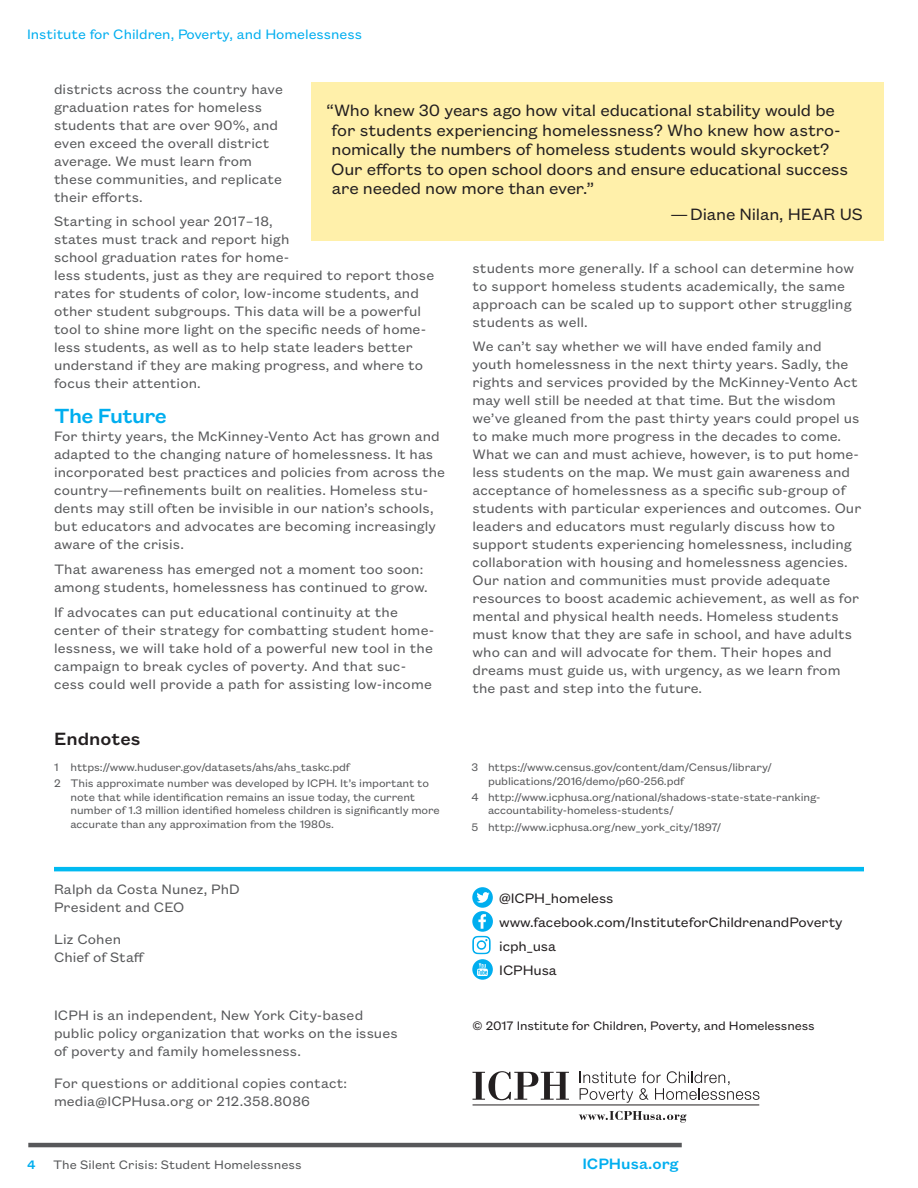
<style>
.page{position:relative;width:918px;height:1188px;background:#fff}
.page>*{position:absolute;margin:0;border:0;box-sizing:border-box;transform-origin:0 0}
.t1{font:500 22.5px "Founders Grotesk Text";letter-spacing:-.03em;color:#00aeef}
.h2_blue{font:500 19.5px "Founders Grotesk Text";color:#231f20}
.callout{font:18px/19.5px "Founders Grotesk Text";letter-spacing:-.015em;color:#231f20}
.t2{font:500 16.5px "Founders Grotesk Text";color:#00aeef}
.b2{font:15px/18px "Founders Grotesk Text";letter-spacing:.005em;color:#57585a}
.b1{font:15px/18px "Founders Grotesk Text";letter-spacing:.005em;color:#57585a}
.t3{font:15px "Founders Grotesk Text";letter-spacing:-.01em;color:#231f20}
.t4{font:15px "Founders Grotesk Text";color:#00aeef}
.t5{font:13.5px "Founders Grotesk Text";letter-spacing:-.01em;color:#231f20}
.t6{font:13.5px "Founders Grotesk Text";color:#57585a}
.t7{font:500 13.5px "Founders Grotesk Text";color:#00aeef}
.Endnotes{font:12px/13.5px "Founders Grotesk Text";letter-spacing:-.01em;color:#57585a}
</style>
<div class="page">
<hr style="left:28px;top:1143px;width:654px;height:4px;background:#57585a">
<svg style="left:472px;top:887px;width:21px;height:21px"></svg>
<svg style="left:477px;top:892px;width:13px;height:11px"></svg>
<div style="left:472px;top:911px;width:21px;height:21px;background:#00aeef;border-radius:50%"></div>
<svg style="left:478px;top:914px;width:8px;height:15px"></svg>
<svg style="left:472px;top:936px;width:19px;height:18px"></svg>
<div style="left:478px;top:942px;width:7px;height:6px;background:#fff;border-radius:50%"></div>
<img style="left:472px;top:959px;width:21px;height:21px;border-radius:10px">
<svg style="left:579px;top:1111px;width:107px;height:12px"></svg>
<svg style="left:472px;top:1071px;width:97px;height:29px"></svg>
<hr style="left:473px;top:1105px;width:286px;height:1px;background:#231f20">
<svg style="left:580px;top:1071px;width:179px;height:32px"></svg>
<hr style="left:54px;top:867px;width:810px;height:4px;background:#00baf1">
<div style="left:311px;top:82px;width:572px;height:159px;background:#fff0aa"></div>
<p class="t4" style="left:27px;top:24px;width:337px">Institute for Children, Poverty, and Homelessness</p>
<p class="b2" style="left:54px;top:79px;width:230px">districts across the country have graduation rates for homeless students that are over 90%, and even exceed the overall district average. We must learn from these communities, and replicate their efforts.</p>
<p class="b2" style="left:54px;top:211px;width:382px">Starting in school year 2017–18,<br>states must track and report high<br>school graduation rates for home-<br>less students, just as they are required to report those rates for students of color, low-income students, and other student subgroups. This data will be a powerful tool to shine more light on the specific needs of home&shy;less students, as well as to help state leaders better understand if they are making progress, and where to focus their attention.</p>
<p class="t1" style="left:54px;top:400px;width:114px">The Future</p>
<p class="b1" style="left:54px;top:426px;width:393px">For thirty years, the McKinney-Vento Act has grown and adapted to the changing nature of homelessness. It has incorporated best practices and policies from across the country—refinements built on realities. Homeless stu&shy;dents may still often be invisible in our nation’s schools, but educators and advocates are becoming increasingly aware of the crisis.</p>
<p class="b2" style="left:54px;top:559px;width:375px">That awareness has emerged not a moment too soon: among students, homelessness has continued to grow.</p>
<p class="b2" style="left:54px;top:602px;width:382px">If advocates can put educational continuity at the center of their strategy for combatting student home&shy;lessness, we will take hold of a powerful new tool in the campaign to break cycles of poverty. And that suc&shy;cess could well provide a path for assisting low-income</p>
<p class="callout" style="left:326px;top:99px;width:524px">“Who knew 30 years ago how vital educational stability would be for students experiencing homelessness? Who knew how astro&shy;nomically the numbers of homeless students would skyrocket?<br>Our efforts to open school doors and ensure educational success are needed now more than ever.”</p>
<p class="callout" style="left:670px;top:204px;width:194px">—Diane Nilan, HEAR US</p>
<p class="b2" style="left:472px;top:258px;width:383px">students more generally. If a school can determine how to support homeless students academically, the same approach can be scaled up to support other struggling students as well.</p>
<p class="b2" style="left:472px;top:336px;width:390px">We can’t say whether we will have ended family and youth homelessness in the next thirty years. Sadly, the rights and services provided by the McKinney-Vento Act may well still be needed at that time. But the wisdom we’ve gleaned from the past thirty years could propel us to make much more progress in the decades to come.<br>What we can and must achieve, however, is to put home&shy;less students on the map. We must gain awareness and acceptance of homelessness as a specific sub-group of students with particular experiences and outcomes. Our leaders and educators must regularly discuss how to support students experiencing homelessness, including collaboration with housing and homelessness agencies.<br>Our nation and communities must provide adequate resources to boost academic achievement, as well as for mental and physical health needs. Homeless students must know that they are safe in school, and have adults who can and will advocate for them. Their hopes and dreams must guide us, with urgency, as we learn from the past and step into the future.</p>
<p class="h2_blue" style="left:54px;top:725px;width:88px">Endnotes</p>
<p class="Endnotes" style="left:54px;top:760px;width:297px">1 https://www.huduser.gov/datasets/ahs/ahs_taskc.pdf</p>
<p class="Endnotes" style="left:70px;top:776px;width:371px;text-indent:-16px">2 This approximate number was developed by ICPH. It’s important to note that while identification remains an issue today, the current number of 1.3 million identified homeless children is significantly more accurate than any approximation from the 1980s.</p>
<p class="Endnotes" style="left:488px;top:760px;width:285px;text-indent:-16px">3 https://www.census.gov/content/dam/Census/library/ publications/2016/demo/p60-256.pdf</p>
<p class="Endnotes" style="left:488px;top:789px;width:334px;text-indent:-16px">4 http://www.icphusa.org/national/shadows-state-state-ranking&shy;accountability-homeless-students/</p>
<p class="Endnotes" style="left:472px;top:819px;width:251px">5 http://www.icphusa.org/new_york_city/1897/</p>
<p class="b2" style="left:54px;top:879px;width:187px">Ralph da Costa Nunez, PhD<br>President and CEO</p>
<p class="b2" style="left:54px;top:929px;width:92px">Liz Cohen<br>Chief of Staff</p>
<p class="b2" style="left:54px;top:1005px;width:345px">ICPH is an independent, New York City-based public policy organization that works on the issues of poverty and family homelessness.</p>
<p class="b2" style="left:54px;top:1073px;width:295px">For questions or additional copies contact: media@ICPHusa.org or 212.358.8086</p>
<p class="t3" style="left:499px;top:888px;width:116px">@ICPH_homeless</p>
<p class="t3" style="left:499px;top:912px;width:345px">www.facebook.com/InstituteforChildrenandPoverty</p>
<p class="t3" style="left:499px;top:936px;width:58px">icph_usa</p>
<p class="t3" style="left:499px;top:960px;width:59px">ICPHusa</p>
<p class="t5" style="left:472px;top:1016px;width:344px">© 2017 Institute for Children, Poverty, and Homelessness</p>
<p class="t7" style="left:27px;top:1155px;width:10px">4</p>
<p class="t6" style="left:53px;top:1155px;width:250px">The Silent Crisis: Student Homelessness</p>
<p class="t2" style="left:582px;top:1152px;width:98px">ICPHusa.org</p>
</div>
